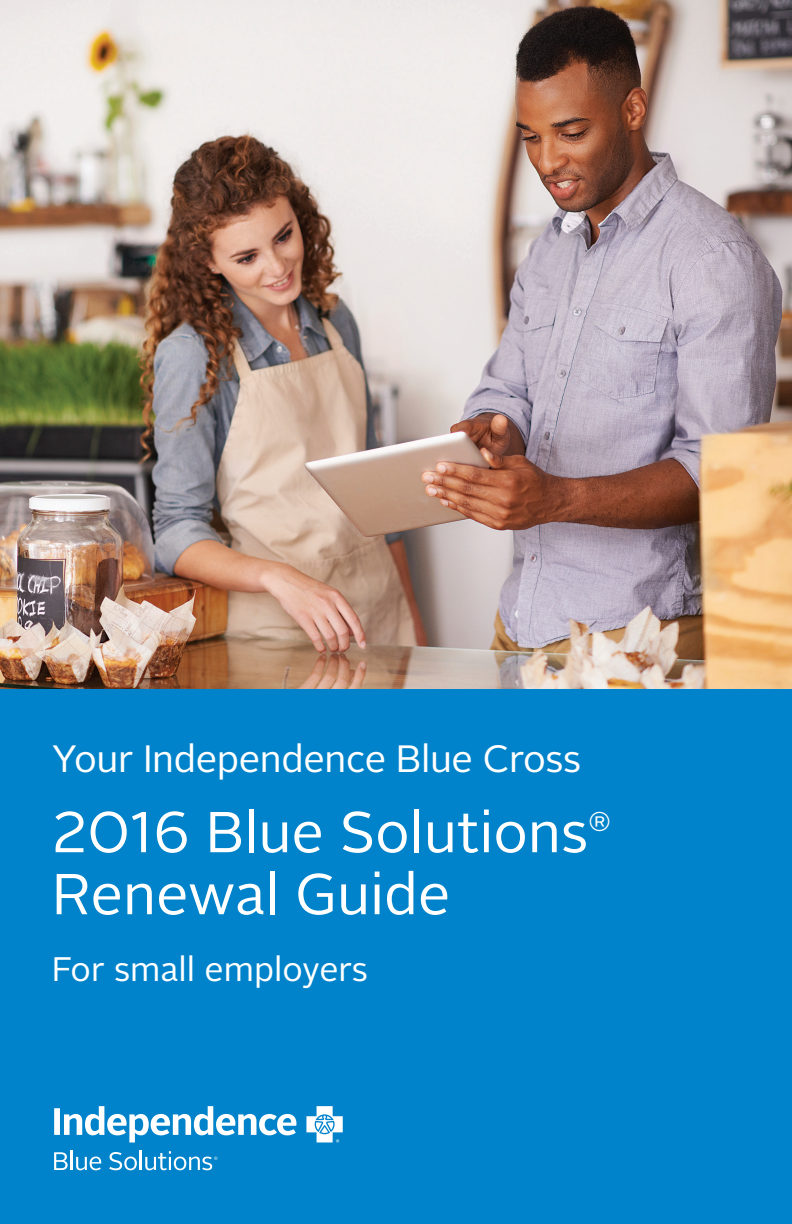
<style>
.page{position:relative;width:792px;height:1224px;background:#fff}
.page>*{position:absolute;margin:0;border:0;box-sizing:border-box;transform-origin:0 0}
.t1{font:57.4px/62px "Alright Sans";color:#fff}
.t2{font:38px "Alright Sans";letter-spacing:-.01em;color:#fff}
.t3{font:34px "Alright Sans";color:#fff}
</style>
<div class="page">
<div style="left:0;top:664px;width:792px;height:560px;background:#0083ca"></div>
<img style="left:0;top:0;width:792px;height:688px">
<svg style="left:54px;top:1151px;width:47px;height:19px"></svg>
<svg style="left:54px;top:1106px;width:289px;height:37px"></svg>
<svg style="left:109px;top:1151px;width:108px;height:19px"></svg>
<p class="t2" style="left:52px;top:733px;width:531px">Your Independence Blue Cross</p>
<p class="t1" style="left:52px;top:802px;width:561px">2016 Blue Solutions<sup>®<br></sup>Renewal Guide</p>
<p class="t3" style="left:52px;top:946px;width:318px">For small employers</p>
</div>
